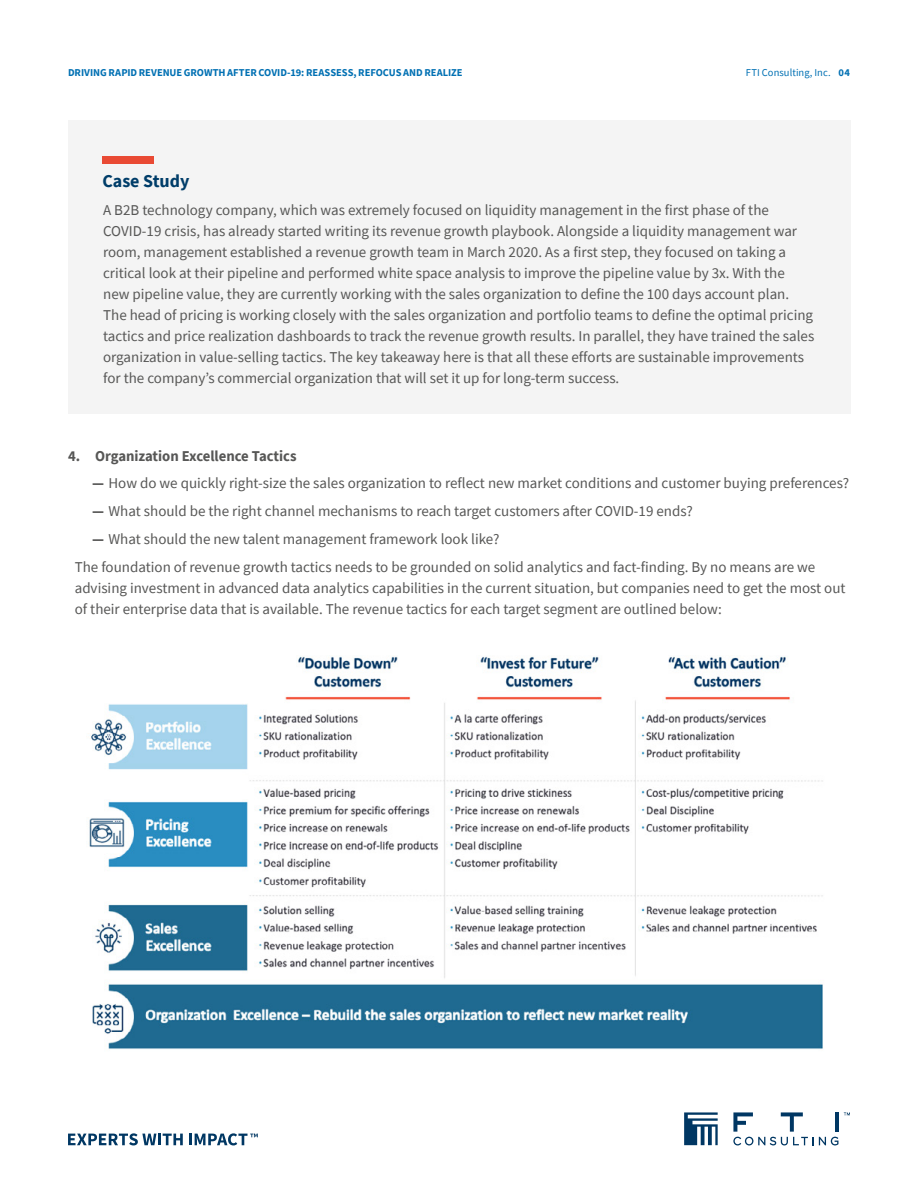
<style>
.page{position:relative;width:918px;height:1188px;background:#fff}
.page>*{position:absolute;margin:0;border:0;box-sizing:border-box;transform-origin:0 0}
.t1{font:700 18px "Source Sans Pro";color:#003d69}
.t2{font:15px/21px "Source Sans Pro";color:#575756}
.t3{font:700 15px "Source Sans Pro";color:#575756}
.t4{font:700 10.5px "Source Sans Pro";letter-spacing:-.005em;color:#0070b3}
.t5{font:10.5px "Source Sans Pro";letter-spacing:.005em;color:#0070b3}
.s1{font-weight:700}
</style>
<div class="page">
<svg style="left:68px;top:1133px;width:115px;height:12px"></svg>
<svg style="left:189px;top:1133px;width:69px;height:12px"></svg>
<svg style="left:684px;top:1112px;width:34px;height:33px"></svg>
<svg style="left:844px;top:1112px;width:6px;height:3px"></svg>
<hr style="left:835px;top:1112px;width:4px;height:20px;background:#003763">
<svg style="left:733px;top:1112px;width:105px;height:33px"></svg>
<div style="left:68px;top:120px;width:783px;height:294px;background:#f4f4f4"></div>
<div style="left:102px;top:156px;width:52px;height:8px;background:#e94a34"></div>
<img style="left:89px;top:656px;width:734px;height:393px">
<p class="t4" style="left:68px;top:65px;width:396px">DRIVING RAPID REVENUE GROWTH AFTER COVID-19: REASSESS, REFOCUS AND REALIZE</p>
<p class="t5" style="left:746px;top:66px;width:106px">FTI Consulting, Inc. <span class="s1">04</span></p>
<p class="t1" style="left:102px;top:169px;width:89px">Case Study</p>
<p class="t2" style="left:103px;top:199px;width:713px">A B2B technology company, which was extremely focused on liquidity management in the first phase of the COVID-19 crisis, has already started writing its revenue growth playbook. Alongside a liquidity management war room, management established a revenue growth team in March 2020. As a first step, they focused on taking a critical look at their pipeline and performed white space analysis to improve the pipeline value by 3x. With the new pipeline value, they are currently working with the sales organization to define the 100 days account plan.<br>The head of pricing is working closely with the sales organization and portfolio teams to define the optimal pricing tactics and price realization dashboards to track the revenue growth results. In parallel, they have trained the sales organization in value-selling tactics. The key takeaway here is that all these efforts are sustainable improvements for the company’s commercial organization that will set it up for long-term success.</p>
<p class="t3" style="left:68px;top:445px;width:230px">4. Organization Excellence Tactics</p>
<p class="t2" style="left:92px;top:473px;width:759px"><span class="s1">—</span> How do we quickly right-size the sales organization to reflect new market conditions and customer buying preferences?</p>
<p class="t2" style="left:92px;top:500px;width:602px"><span class="s1">—</span> What should be the right channel mechanisms to reach target customers after COVID-19 ends?</p>
<p class="t2" style="left:75px;top:525px;width:742px;line-height:27.8px;text-indent:17px"><span class="s1">—</span> What should the new talent management framework look like?<br>The foundation of revenue growth tactics needs to be grounded on solid analytics and fact-finding. By no means are we</p>
<p class="t2" style="left:75px;top:577px;width:772px">advising investment in advanced data analytics capabilities in the current situation, but companies need to get the most out of their enterprise data that is available. The revenue tactics for each target segment are outlined below:</p>
</div>
